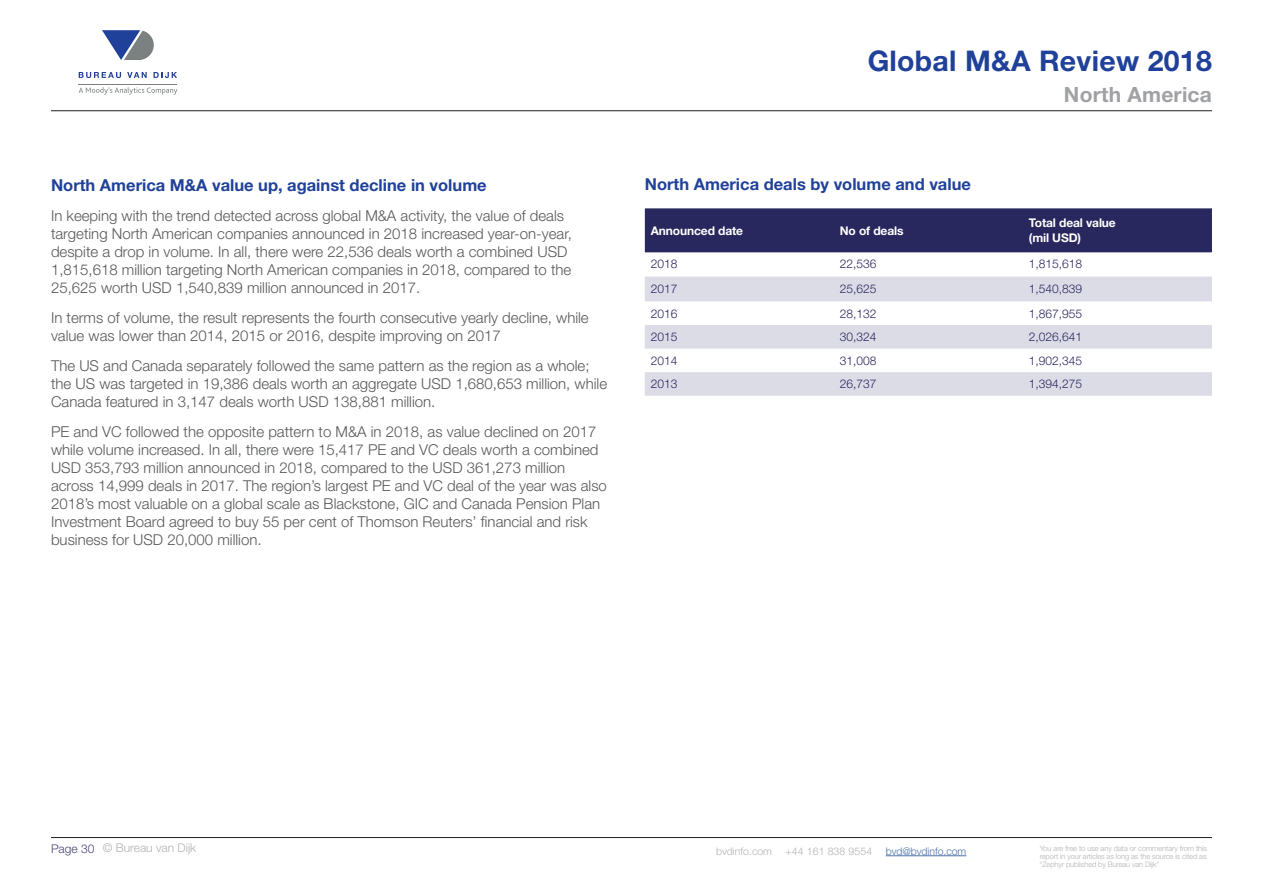
<style>
.page{position:relative;width:1263px;height:893px;background:#fff}
.page>*{position:absolute;margin:0;border:0;box-sizing:border-box;transform-origin:0 0}
.t1{font:700 28.5px "Helvetica Neue LTW1 G";letter-spacing:.01em;color:#20419a}
.t2{font:700 21px "Helvetica Neue LTW1 G";letter-spacing:.01em;color:#a0a1a5}
.t3{font:700 16.5px "Helvetica Neue LTW1 G";color:#20419a}
.t4{font:300 15px/18px "Helvetica Neue LT Std";color:#57585a}
.t5{font:300 12px "Helvetica Neue LT Std";color:#28275e}
.t6{font:700 12px/14.4px "Helvetica Neue LTW1 G";letter-spacing:-.01em;color:#fff}
.t7{font:300 12px "Helvetica Neue LT Std";color:#b1b2b6}
.t8{font:300 10.5px "Helvetica Neue LT Std";letter-spacing:.005em;color:#b1b2b6}
.t9{font:300 10.5px "Helvetica Neue LT Std";letter-spacing:-.005em;color:#4d72ac}
.t10{font:300 7.5px/8.2px "Helvetica Neue LT Std";letter-spacing:-.015em;color:#b1b2b6;text-align:justify}
.s1{color:#464475}
</style>
<div class="page">
<hr style="left:886px;top:855px;width:80px;height:1px;background:#4d72ac">
<hr style="left:51px;top:110px;width:1161px;height:1px;background:#231f20">
<hr style="left:51px;top:837px;width:1161px;height:1px;background:#231f20">
<svg style="left:102px;top:30px;width:52px;height:30px"></svg>
<svg style="left:79px;top:72px;width:42px;height:6px"></svg>
<svg style="left:127px;top:72px;width:20px;height:6px"></svg>
<svg style="left:153px;top:72px;width:24px;height:6px"></svg>
<hr style="left:79px;top:84px;width:98px;height:1px;background:#7b8080">
<svg style="left:79px;top:87px;width:98px;height:8px"></svg>
<div style="left:645px;top:208px;width:567px;height:44px;background:#28275e"></div>
<svg style="left:645px;top:277px;width:567px;height:119px;fill:#dcdce7"></svg>
<p class="t3" style="left:51px;top:175px;width:437px">North America M&amp;A value up, against decline in volume</p>
<p class="t4" style="left:51px;top:206px;width:522px">In keeping with the trend detected across global M&amp;A activity, the value of deals targeting North American companies announced in 2018 increased year-on-year, despite a drop in volume. In all, there were 22,536 deals worth a combined USD 1,815,618 million targeting North American companies in 2018, compared to the 25,625 worth USD 1,540,839 million announced in 2017.</p>
<p class="t4" style="left:51px;top:308px;width:539px">In terms of volume, the result represents the fourth consecutive yearly decline, while value was lower than 2014, 2015 or 2016, despite improving on 2017</p>
<p class="t4" style="left:51px;top:356px;width:558px">The US and Canada separately followed the same pattern as the region as a whole; the US was targeted in 19,386 deals worth an aggregate USD 1,680,653 million, while<br>Canada featured in 3,147 deals worth USD 138,881 million.</p>
<p class="t4" style="left:51px;top:422px;width:557px">PE and VC followed the opposite pattern to M&amp;A in 2018, as value declined on 2017 while volume increased. In all, there were 15,417 PE and VC deals worth a combined USD 353,793 million announced in 2018, compared to the USD 361,273 million across 14,999 deals in 2017. The region’s largest PE and VC deal of the year was also 2018’s most valuable on a global scale as Blackstone, GIC and Canada Pension Plan Investment Board agreed to buy 55 per cent of Thomson Reuters’ financial and risk business for USD 20,000 million.</p>
<h1 class="t1" style="left:868px;top:43px;width:346px">Global M&amp;A Review 2018</h1>
<h2 class="t2" style="left:1064px;top:82px;width:149px">North America</h2>
<p class="t3" style="left:645px;top:174px;width:328px">North America deals by volume and value</p>
<p class="t6" style="left:651px;top:223px;width:94px">Announced date</p>
<p class="t6" style="left:840px;top:223px;width:65px">No of deals</p>
<p class="t6" style="left:1029px;top:216px;width:88px">Total deal value (mil USD)</p>
<p class="t5" style="left:651px;top:257px;width:28px">2018</p>
<p class="t5" style="left:840px;top:257px;width:38px">22,536</p>
<p class="t5" style="left:1029px;top:257px;width:55px">1,815,618</p>
<p class="t5" style="left:651px;top:281px;width:28px">2017</p>
<p class="t5" style="left:840px;top:281px;width:38px">25,625</p>
<p class="t5" style="left:1029px;top:281px;width:55px">1,540,839</p>
<p class="t5" style="left:651px;top:306px;width:28px">2016</p>
<p class="t5" style="left:840px;top:306px;width:38px">28,132</p>
<p class="t5" style="left:1029px;top:306px;width:55px">1,867,955</p>
<p class="t5" style="left:651px;top:329px;width:28px">2015</p>
<p class="t5" style="left:840px;top:329px;width:38px">30,324</p>
<p class="t5" style="left:1029px;top:329px;width:55px">2,026,641</p>
<p class="t5" style="left:651px;top:353px;width:28px">2014</p>
<p class="t5" style="left:840px;top:353px;width:38px">31,008</p>
<p class="t5" style="left:1029px;top:353px;width:55px">1,902,345</p>
<p class="t5" style="left:651px;top:377px;width:28px">2013</p>
<p class="t5" style="left:840px;top:377px;width:38px">26,737</p>
<p class="t5" style="left:1029px;top:377px;width:55px">1,394,275</p>
<p class="t7" style="left:51px;top:840px;width:147px"><span class="s1">Page 30</span> © Bureau van Dijk</p>
<p class="t8" style="left:716px;top:844px;width:58px">bvdinfo.com</p>
<p class="t8" style="left:785px;top:844px;width:88px">+44 161 838 9554</p>
<p class="t9" style="left:886px;top:844px;width:82px">bvd@bvdinfo.com</p>
<p class="t10" style="left:1040px;top:844px;width:169px">You are free to use any data or commentary from this report in your articles as long as the source is cited as “Zephyr published by Bureau van Dijk”</p>
</div>
